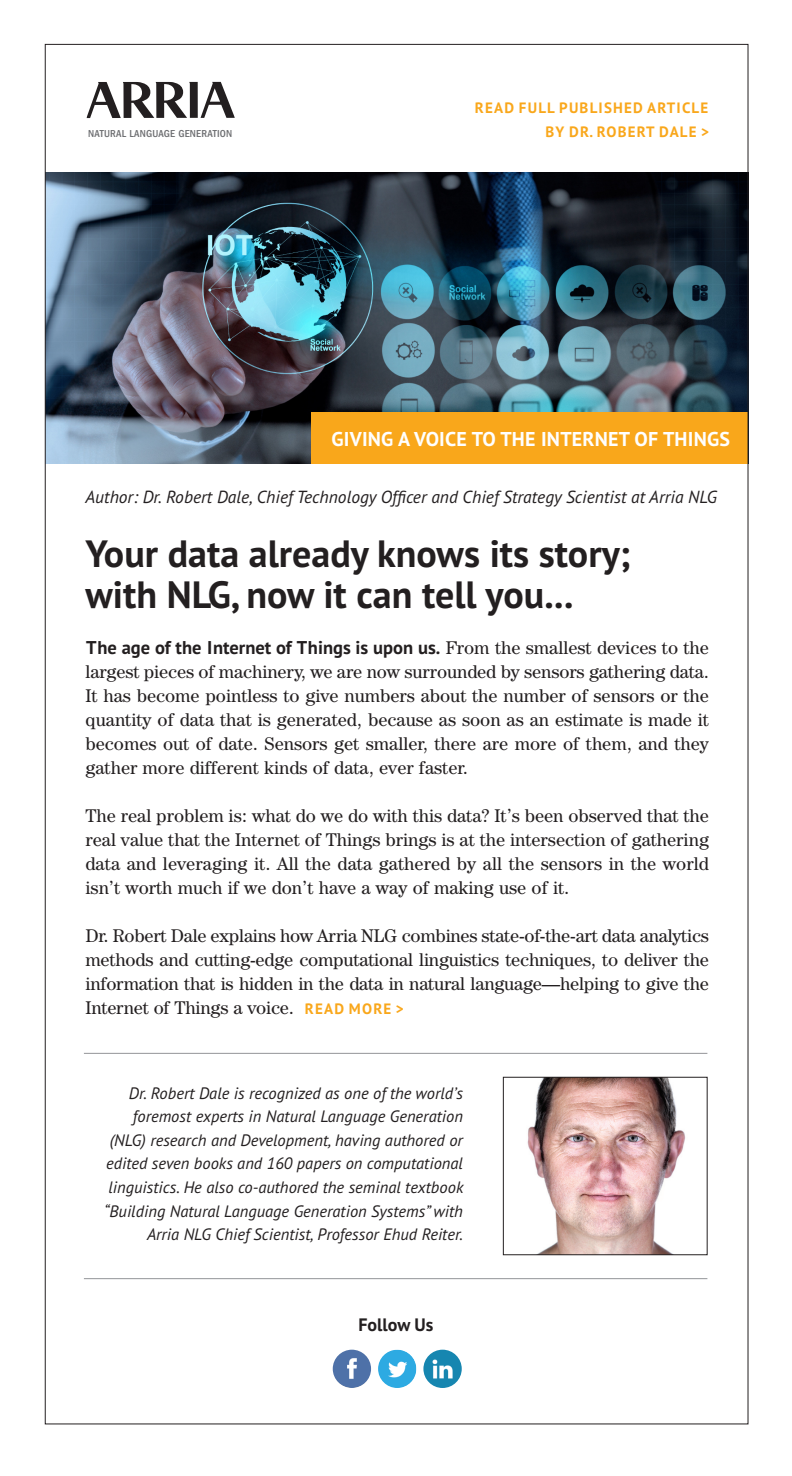
<style>
.page{position:relative;width:792px;height:1476px;background:#fff}
.page>*{position:absolute;margin:0;border:0;box-sizing:border-box;transform-origin:0 0}
.t1{font:700 38px/42px "PT Sans";color:#231f20}
.t2{font:700 20px "PT Sans";letter-spacing:.01em;color:#fff}
.t3{font:18.5px/24px "Century IT Cby BT";color:#231f20;text-align:justify}
.t4{font:700 18.5px "PT Sans";color:#231f20}
.t5{font:700 18px "PT Sans";color:#231f20}
.t6{font:italic 17.5px "PT Sans";color:#231f20}
.t7{font:italic 16.5px/23.6px "PT Sans";color:#231f20;text-align:right}
.t8{font:700 15px/24px "PT Sans";letter-spacing:.08em;color:#f9a71b;text-align:right}
.t9{font:500 condensed 10.5px "ITC Franklin Gothic Std";letter-spacing:.02em;color:#6c6d70;scale:1.04 1}
.s1{font-family:"Century IT Cby BT";font-weight:400}
.s2{font-family:"PT Sans";font-weight:700;font-size:15px;color:#f9a71b}
</style>
<div class="page">
<svg style="left:86px;top:82px;width:149px;height:36px"></svg>
<img style="left:47px;top:173px;width:699px;height:291px">
<div style="left:311px;top:412px;width:437px;height:52px;background:#f9a71b"></div>
<img style="left:527px;top:1079px;width:159px;height:174px">
<div style="left:503px;top:1077px;width:204px;height:178px;border:1px solid #231f20"></div>
<hr style="left:84px;top:1053px;width:623px;height:1px;background:#939598">
<hr style="left:84px;top:1278px;width:623px;height:1px;background:#939598">
<img style="left:333px;top:1350px;width:38px;height:38px;border-radius:50%">
<img style="left:378px;top:1350px;width:38px;height:38px;border-radius:50%">
<img style="left:423px;top:1350px;width:39px;height:38px;border-radius:50%">
<p class="t9" style="left:88px;top:130px;width:140px">NATURAL LANGUAGE GENERATION</p>
<p class="t8" style="left:475px;top:95px;width:236px">READ FULL PUBLISHED ARTICLE<br>BY DR. ROBERT DALE &gt;</p>
<p class="t2" style="left:332px;top:425px;width:400px">GIVING A VOICE TO THE INTERNET OF THINGS</p>
<p class="t6" style="left:86px;top:485px;width:633px">Author: Dr. Robert Dale, Chief Technology Officer and Chief Strategy Scientist at Arria NLG</p>
<h1 class="t1" style="left:85px;top:531px;width:547px">Your data already knows its story; with NLG, now it can tell you...</h1>
<p class="t4" style="left:86px;top:636px;width:624px">The age of the Internet of Things is upon us. <span class="s1">From the smallest devices to the</span></p>
<p class="t3" style="left:85px;top:662px;width:625px">largest pieces of machinery, we are now surrounded by sensors gathering data.<br>It has become pointless to give numbers about the number of sensors or the quantity of data that is generated, because as soon as an estimate is made it becomes out of date. Sensors get smaller, there are more of them, and they gather more different kinds of data, ever faster.</p>
<p class="t3" style="left:85px;top:806px;width:625px">The real problem is: what do we do with this data? It’s been observed that the real value that the Internet of Things brings is at the intersection of gathering data and leveraging it. All the data gathered by all the sensors in the world isn’t worth much if we don’t have a way of making use of it.</p>
<p class="t3" style="left:86px;top:926px;width:625px">Dr. Robert Dale explains how Arria NLG combines state-of-the-art data analytics methods and cutting-edge computational linguistics techniques, to deliver the information that is hidden in the data in natural language—helping to give the Internet of Things a voice. <span class="s2">READ MORE &gt;</span></p>
<p class="t7" style="left:104px;top:1081px;width:361px">Dr. Robert Dale is recognized as one of the world’s foremost experts in Natural Language Generation (NLG) research and Development, having authored or edited seven books and 160 papers on computational linguistics. He also co-authored the seminal textbook “Building Natural Language Generation Systems” with Arria NLG Chief Scientist, Professor Ehud Reiter.</p>
<p class="t5" style="left:359px;top:1312px;width:76px">Follow Us</p>
</div>
